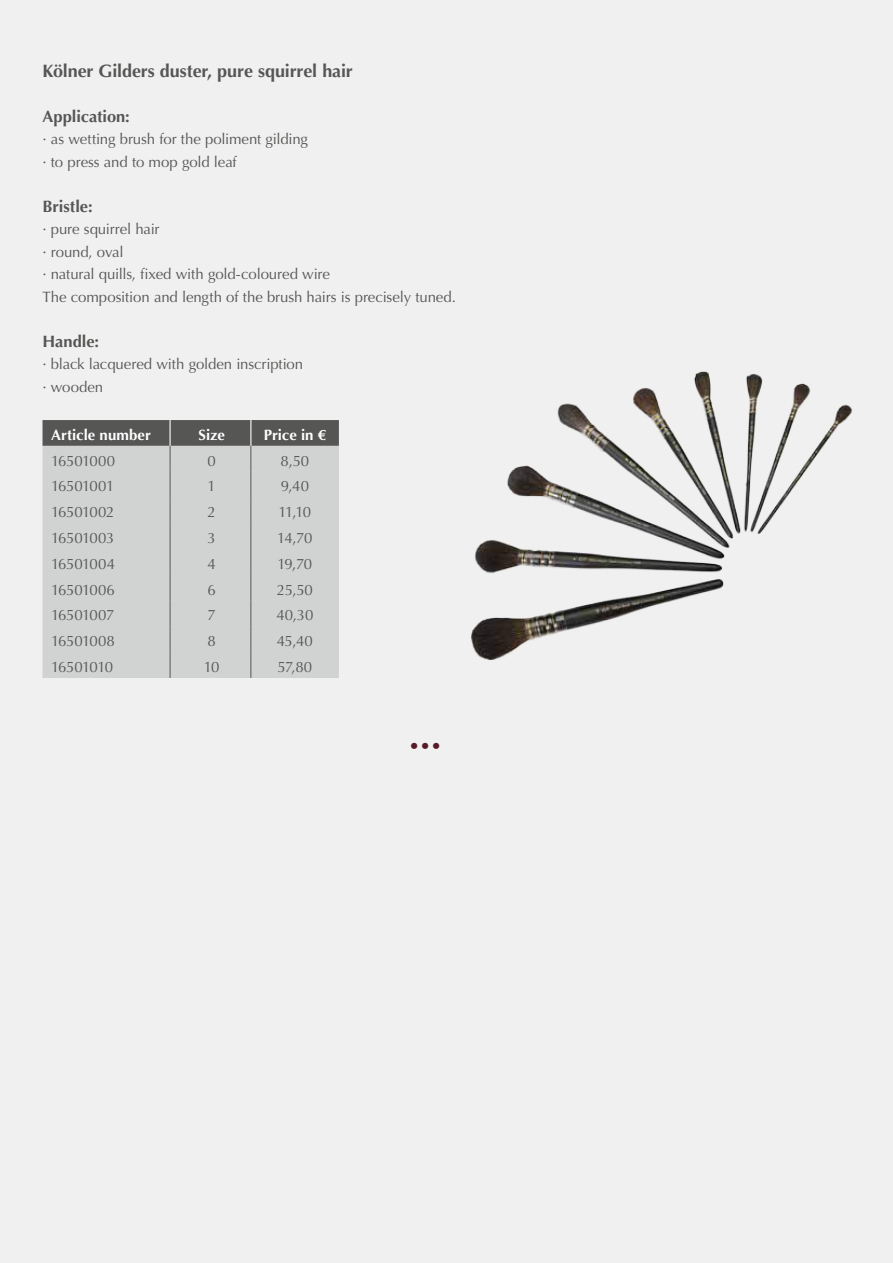
<style>
.page{position:relative;width:893px;height:1263px;background:#f0f0f0}
.page>*{position:absolute;margin:0;border:0;box-sizing:border-box;transform-origin:0 0}
.t1{font:700 18px "Optima";letter-spacing:-.005em;color:#565655}
.t2{font:700 18px "Optima";color:#581a28}
.t3{font:700 16.5px "Optima";color:#565655}
.t4{font:15px/22.5px "Optima";letter-spacing:-.015em;color:#565655}
.t5{font:700 15px "Optima";color:#fff}
.t6{font:15px "Optima";letter-spacing:-.035em;color:#565655}
</style>
<div class="page">
<svg style="left:43px;top:420px;width:296px;height:258px;background:#c4c5c4"></svg>
<hr style="left:169px;top:420px;width:2px;height:26px;background:#d1d2d2">
<hr style="left:250px;top:420px;width:2px;height:26px;background:#d1d2d2">
<img style="left:471px;top:371px;width:382px;height:289px">
<p class="t1" style="left:43px;top:60px;width:312px">Kölner Gilders duster, pure squirrel hair</p>
<p class="t3" style="left:43px;top:106px;width:89px">Application:</p>
<p class="t4" style="left:43px;top:128px;width:267px">· as wetting brush for the poliment gilding · to press and to mop gold leaf</p>
<p class="t3" style="left:43px;top:196px;width:52px">Bristle:</p>
<p class="t4" style="left:43px;top:218px;width:415px">· pure squirrel hair<br>· round, oval<br>· natural quills, fixed with gold-coloured wire<br>The composition and length of the brush hairs is precisely tuned.</p>
<p class="t3" style="left:43px;top:331px;width:58px">Handle:</p>
<p class="t4" style="left:43px;top:353px;width:262px">· black lacquered with golden inscription · wooden</p>
<p class="t5" style="left:51px;top:426px;width:101px">Article number</p>
<p class="t5" style="left:199px;top:426px;width:28px">Size</p>
<p class="t5" style="left:264px;top:426px;width:64px">Price in €</p>
<p class="t4" style="left:51px;top:449px;width:66px">16501000</p>
<p class="t4" style="left:208px;top:449px;width:10px">0</p>
<p class="t4" style="left:281px;top:449px;width:30px">8,50</p>
<p class="t6" style="left:51px;top:478px;width:65px">16501001</p>
<p class="t4" style="left:208px;top:475px;width:10px">1</p>
<p class="t4" style="left:281px;top:475px;width:30px">9,40</p>
<p class="t4" style="left:51px;top:501px;width:65px">16501002</p>
<p class="t4" style="left:208px;top:501px;width:10px">2</p>
<p class="t4" style="left:279px;top:501px;width:34px">11,10</p>
<p class="t4" style="left:51px;top:527px;width:65px">16501003</p>
<p class="t4" style="left:208px;top:527px;width:10px">3</p>
<p class="t4" style="left:277px;top:527px;width:37px">14,70</p>
<p class="t4" style="left:51px;top:553px;width:66px">16501004</p>
<p class="t4" style="left:208px;top:553px;width:10px">4</p>
<p class="t4" style="left:277px;top:553px;width:36px">19,70</p>
<p class="t4" style="left:51px;top:578px;width:65px">16501006</p>
<p class="t4" style="left:208px;top:578px;width:10px">6</p>
<p class="t4" style="left:277px;top:578px;width:38px">25,50</p>
<p class="t4" style="left:51px;top:604px;width:65px">16501007</p>
<p class="t4" style="left:208px;top:604px;width:10px">7</p>
<p class="t4" style="left:276px;top:604px;width:38px">40,30</p>
<p class="t4" style="left:51px;top:630px;width:65px">16501008</p>
<p class="t4" style="left:208px;top:630px;width:10px">8</p>
<p class="t4" style="left:277px;top:630px;width:38px">45,40</p>
<p class="t6" style="left:51px;top:658px;width:64px">16501010</p>
<p class="t4" style="left:204px;top:656px;width:17px">10</p>
<p class="t4" style="left:277px;top:656px;width:36px">57,80</p>
<p class="t2" style="left:409px;top:735px;width:34px">•••</p>
</div>
